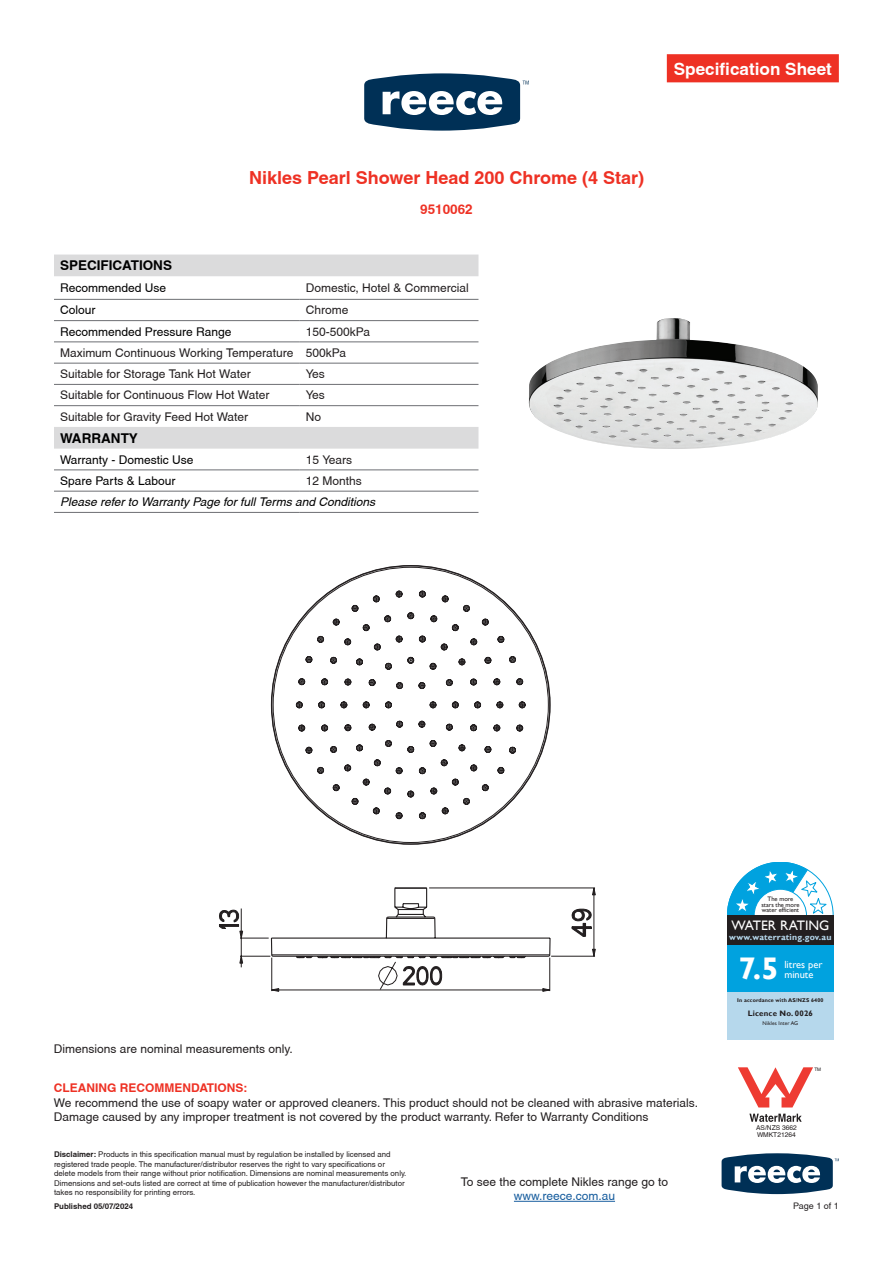
<style>
.page{position:relative;width:893px;height:1263px;background:#fff}
.page>*{position:absolute;margin:0;border:0;box-sizing:border-box;transform-origin:0 0}
.t1{font:700 31.2px "Gill Sans";color:#fff}
.Heading_1{font:700 18px "Helvetica";color:#ee3124}
.t2{font:700 17.1px "Helvetica";color:#fff}
.t3{font:13.8px "Gill Sans";letter-spacing:-.01em;color:#fff}
.t4{font:700 13.5px "Helvetica";color:#000}
.Heading_1-2{font:700 13.5px "Helvetica";color:#ee3124}
.t5{font:12px/14.4px "Helvetica";color:#231f20;text-align:center}
.t6{font:12px "Helvetica";color:#000}
.t7{font:italic 12px "Helvetica";color:#000}
.t8{font:700 12px "Helvetica";color:#ee3124}
.t9{font:10.35px/10.4px "Gill Sans";color:#fff}
.t10{font:9px "Helvetica";color:#231f20}
.t11{font:700 8.7px "Gill Sans";letter-spacing:.02em;color:#b6d8ec}
.t12{font:700 7.95px "Gill Sans";letter-spacing:.02em;color:#231f20}
.t13{font:7.8px/9.4px "Helvetica";color:#231f20}
.t14{font:700 7.8px "Helvetica";color:#231f20}
.t15{font:6.6px "Helvetica";color:#231f20}
.t16{font:6.45px/5.4px "Gill Sans";letter-spacing:-.01em;color:#231f20;text-align:center}
.t17{font:700 5.4px "Gill Sans";letter-spacing:.02em;color:#231f20}
.t18{font:5.4px "Gill Sans";letter-spacing:.02em;color:#231f20}
.t19{font:4.65px "Helvetica";color:#231f20}
.s1{font-weight:700}
.s2{color:#175d9e}
</style>
<div class="page">
<svg style="left:722px;top:1153px;width:117px;height:41px"></svg>
<div style="left:667px;top:54px;width:172px;height:28px;background:#ee3124"></div>
<svg style="left:219px;top:910px;width:21px;height:24px"></svg>
<svg style="left:240px;top:887px;width:355px;height:104px"></svg>
<svg style="left:270px;top:565px;width:281px;height:394px"></svg>
<img style="left:528px;top:318px;width:290px;height:131px">
<hr style="left:514px;top:1201px;width:101px;height:1px;background:#175d9e">
<svg style="left:364px;top:73px;width:165px;height:58px"></svg>
<svg style="left:54px;top:255px;width:424px;height:194px"></svg>
<hr style="left:54px;top:299px;width:246px;height:1px;background:#6d6f73">
<hr style="left:300px;top:299px;width:178px;height:1px;background:#6d6f73">
<hr style="left:54px;top:320px;width:246px;height:1px;background:#6d6f73">
<hr style="left:300px;top:320px;width:178px;height:1px;background:#6d6f73">
<hr style="left:54px;top:470px;width:246px;height:1px;background:#6d6f73">
<hr style="left:300px;top:470px;width:178px;height:1px;background:#6d6f73">
<hr style="left:54px;top:491px;width:246px;height:1px;background:#6d6f73">
<hr style="left:300px;top:491px;width:178px;height:1px;background:#6d6f73">
<hr style="left:54px;top:512px;width:246px;height:1px;background:#6d6f73">
<hr style="left:300px;top:512px;width:178px;height:1px;background:#6d6f73">
<hr style="left:54px;top:342px;width:246px;height:1px;background:#6d6f73">
<hr style="left:300px;top:342px;width:178px;height:1px;background:#6d6f73">
<hr style="left:54px;top:363px;width:246px;height:1px;background:#6d6f73">
<hr style="left:300px;top:363px;width:178px;height:1px;background:#6d6f73">
<hr style="left:54px;top:384px;width:246px;height:1px;background:#6d6f73">
<hr style="left:300px;top:384px;width:178px;height:1px;background:#6d6f73">
<hr style="left:54px;top:405px;width:246px;height:1px;background:#6d6f73">
<hr style="left:300px;top:405px;width:178px;height:1px;background:#6d6f73">
<svg style="left:738px;top:1067px;width:75px;height:40px"></svg>
<svg style="left:749px;top:1114px;width:53px;height:8px"></svg>
<div style="left:727px;top:945px;width:106px;height:47px;background:#00a2df"></div>
<div style="left:727px;top:992px;width:106px;height:47px;background:#b6d8ec"></div>
<div style="left:727px;top:915px;width:106px;height:30px;background:#231f20"></div>
<svg style="left:727px;top:862px;width:106px;height:53px"></svg>
<h3 class="t2" style="left:674px;top:59px;width:160px">Specification Sheet</h3>
<p class="Heading_1" style="left:249px;top:167px;width:396px">Nikles Pearl Shower Head 200 Chrome (4 Star)</p>
<p class="Heading_1-2" style="left:420px;top:201px;width:54px">9510062</p>
<p class="t4" style="left:60px;top:257px;width:114px">SPECIFICATIONS</p>
<p class="t6" style="left:60px;top:281px;width:108px">Recommended Use</p>
<p class="t5" style="left:306px;top:281px;width:165px">Domestic, Hotel &amp; Commercial</p>
<p class="t6" style="left:60px;top:303px;width:37px">Colour</p>
<p class="t5" style="left:306px;top:303px;width:44px">Chrome</p>
<p class="t6" style="left:60px;top:324px;width:173px">Recommended Pressure Range</p>
<p class="t5" style="left:306px;top:324px;width:66px">150-500kPa</p>
<p class="t5" style="left:60px;top:345px;width:235px">Maximum Continuous Working Temperature</p>
<p class="t5" style="left:306px;top:345px;width:42px">500kPa</p>
<p class="t5" style="left:60px;top:367px;width:192px">Suitable for Storage Tank Hot Water</p>
<p class="t5" style="left:306px;top:367px;width:20px">Yes</p>
<p class="t5" style="left:60px;top:388px;width:211px">Suitable for Continuous Flow Hot Water</p>
<p class="t5" style="left:306px;top:388px;width:20px">Yes</p>
<p class="t5" style="left:60px;top:409px;width:190px">Suitable for Gravity Feed Hot Water</p>
<p class="t5" style="left:306px;top:409px;width:17px">No</p>
<p class="t4" style="left:60px;top:430px;width:79px">WARRANTY</p>
<p class="t6" style="left:60px;top:452px;width:135px">Warranty - Domestic Use</p>
<p class="t5" style="left:306px;top:452px;width:48px">15 Years</p>
<p class="t6" style="left:60px;top:474px;width:117px">Spare Parts &amp; Labour</p>
<p class="t5" style="left:306px;top:473px;width:58px">12 Months</p>
<p class="t7" style="left:60px;top:495px;width:317px">Please refer to Warranty Page for full Terms and Conditions</p>
<p class="t5" style="left:54px;top:1041px;width:240px">Dimensions are nominal measurements only.</p>
<p class="t16" style="left:761px;top:897px;width:40px">The more stars the more water efficient</p>
<p class="t3" style="left:731px;top:917px;width:99px">WATER RATING</p>
<p class="t11" style="left:729px;top:931px;width:104px">www.waterrating.gov.au</p>
<p class="t1" style="left:738px;top:949px;width:42px">7.5</p>
<p class="t9" style="left:784px;top:959px;width:40px">litres per minute</p>
<p class="t17" style="left:737px;top:997px;width:88px">In accordance with AS/NZS 6400</p>
<p class="t12" style="left:748px;top:1008px;width:67px">Licence No. 0026</p>
<p class="t18" style="left:762px;top:1020px;width:37px">Nikles Inter AG</p>
<p class="t19" style="left:814px;top:1066px;width:8px">TM</p>
<p class="t8" style="left:54px;top:1080px;width:195px">CLEANING RECOMMENDATIONS:</p>
<p class="t5" style="left:54px;top:1095px;width:646px;text-align:left">We recommend the use of soapy water or approved cleaners. This product should not be cleaned with abrasive materials.<br>Damage caused by any improper treatment is not covered by the product warranty. Refer to Warranty Conditions</p>
<p class="t13" style="left:54px;top:1150px;width:354px"><span class="s1">Disclaimer:</span> Products in this specification manual must by regulation be installed by licensed and registered trade people. The manufacturer/distributor reserves the right to vary specifications or delete models from their range without prior notification. Dimensions are nominal measurements only.<br>Dimensions and set-outs listed are correct at time of publication however the manufacturer/distributor takes no responsibility for printing errors.</p>
<p class="t14" style="left:54px;top:1201px;width:81px">Published 05/07/2024</p>
<p class="t5" style="left:461px;top:1174px;width:209px">To see the complete Nikles range go to <span class="s2">www.reece.com.au</span></p>
<p class="t15" style="left:756px;top:1124px;width:42px">AS/NZS 3662</p>
<p class="t15" style="left:757px;top:1131px;width:40px">WMKT21264</p>
<p class="t10" style="left:793px;top:1200px;width:47px">Page 1 of 1</p>
</div>
